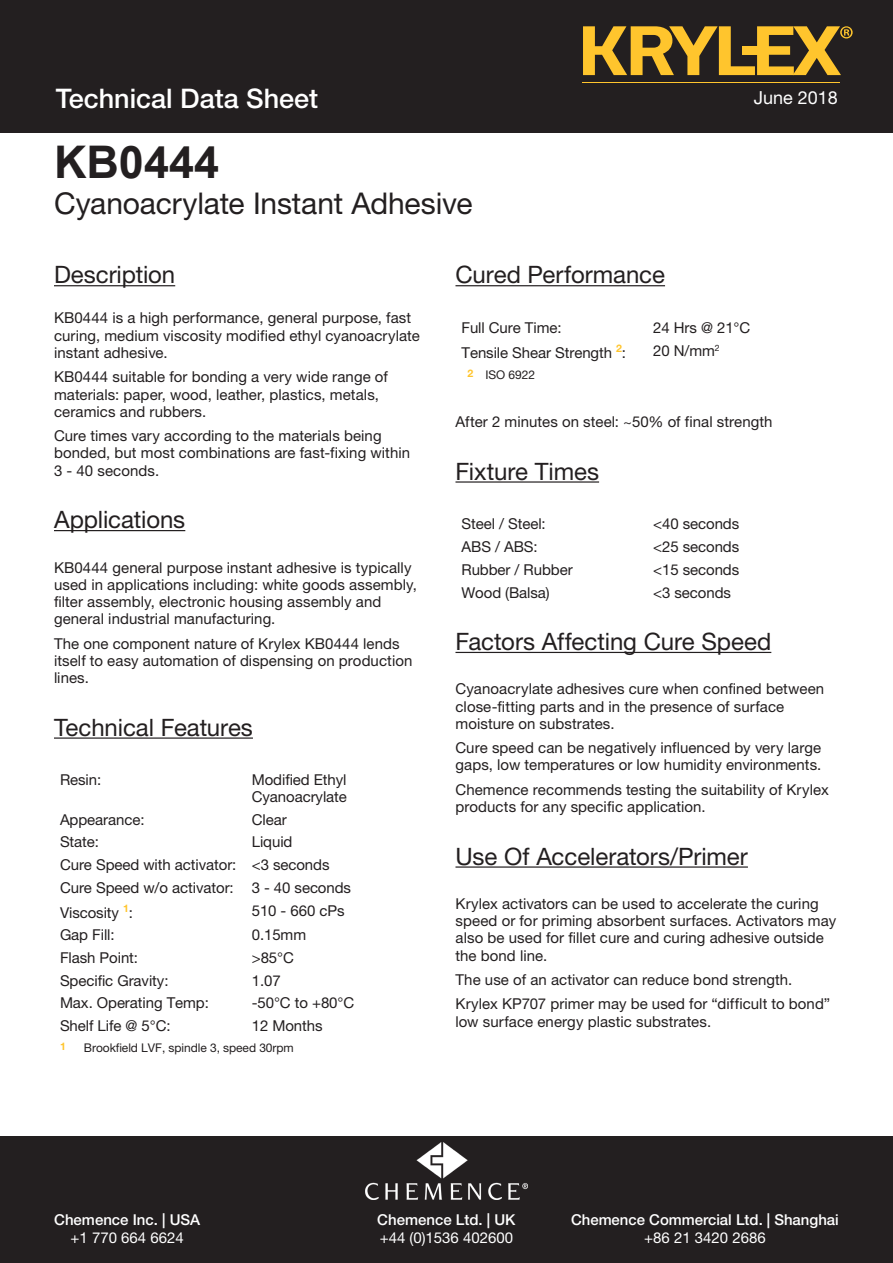
<style>
.page{position:relative;width:893px;height:1263px;background:#fff}
.page>*{position:absolute;margin:0;border:0;box-sizing:border-box;transform-origin:0 0}
.t1{font:700 45px "Arial";color:#231f20}
.t2{font:30px "Helvetica Neue LT Pro";letter-spacing:-.005em;color:#231f20}
.t3{font:500 27px "Helvetica Neue LT Pro";color:#fff}
.Column{font:24px "Helvetica Neue LT Pro";letter-spacing:-.005em;color:#231f20}
.t4{font:18px "Helvetica Neue LT Pro";color:#fff}
.Column-2{font:15px/17.2px "Helvetica Neue LT Pro";letter-spacing:.005em;color:#231f20}
.t5{font:500 15px/18px "Helvetica Neue LT Pro";color:#fff;text-align:center}
.t6{font:15px/18px "Helvetica Neue LT Pro";color:#fff}
.Column-3{font:12px "Helvetica Neue LT Pro";letter-spacing:-.005em;color:#231f20}
.Column-4{font:700 10.5px "Helvetica Neue LT Pro";color:#ffc52d}
.s1{font-weight:400}
.s2{font-weight:500}
</style>
<div class="page">
<div style="left:0;top:0;width:893px;height:132px;background:#231f20"></div>
<svg style="left:583px;top:26px;width:270px;height:49px"></svg>
<div style="left:743px;top:46px;width:18px;height:9px;background:#ffc52d"></div>
<hr style="left:583px;top:83px;width:257px;height:1px;background:#ffc52d">
<div style="left:0;top:1137px;width:893px;height:126px;background:#231f20"></div>
<img style="left:365px;top:1143px;width:162px;height:56px">
<hr style="left:54px;top:285px;width:121px;height:1px;background:#231f20">
<hr style="left:54px;top:530px;width:131px;height:1px;background:#231f20">
<hr style="left:54px;top:737px;width:199px;height:2px;background:#231f20">
<hr style="left:455px;top:285px;width:210px;height:1px;background:#231f20">
<hr style="left:455px;top:481px;width:144px;height:2px;background:#231f20">
<hr style="left:455px;top:652px;width:316px;height:1px;background:#231f20">
<hr style="left:455px;top:866px;width:293px;height:2px;background:#231f20">
<p class="t3" style="left:56px;top:82px;width:264px">Technical Data Sheet</p>
<p class="t1" style="left:54px;top:132px;width:167px">KB0444</p>
<p class="t2" style="left:54px;top:186px;width:420px">Cyanoacrylate Instant Adhesive</p>
<p class="t4" style="left:754px;top:87px;width:86px">June 2018</p>
<p class="Column" style="left:54px;top:260px;width:123px">Description</p>
<p class="Column-2" style="left:54px;top:309px;width:367px">KB0444 is a high performance, general purpose, fast curing, medium viscosity modified ethyl cyanoacrylate instant adhesive.</p>
<p class="Column-2" style="left:54px;top:368px;width:335px">KB0444 suitable for bonding a very wide range of materials: paper, wood, leather, plastics, metals, ceramics and rubbers.</p>
<p class="Column-2" style="left:54px;top:427px;width:358px">Cure times vary according to the materials being bonded, but most combinations are fast-fixing within<br>3 - 40 seconds.</p>
<p class="Column" style="left:54px;top:505px;width:133px">Applications</p>
<p class="Column-2" style="left:54px;top:558px;width:364px">KB0444 general purpose instant adhesive is typically used in applications including: white goods assembly, filter assembly, electronic housing assembly and general industrial manufacturing.</p>
<p class="Column-2" style="left:54px;top:634px;width:360px">The one component nature of Krylex KB0444 lends itself to easy automation of dispensing on production lines.</p>
<p class="Column" style="left:54px;top:713px;width:200px">Technical Features</p>
<p class="Column-2" style="left:60px;top:771px;width:43px">Resin:</p>
<p class="Column-2" style="left:252px;top:772px;width:97px;line-height:16.5px">Modified Ethyl<br>Cyanoacrylate</p>
<p class="Column-2" style="left:60px;top:810px;width:86px">Appearance:</p>
<p class="Column-2" style="left:252px;top:810px;width:36px">Clear</p>
<p class="Column-2" style="left:60px;top:833px;width:41px">State:</p>
<p class="Column-2" style="left:252px;top:833px;width:42px">Liquid</p>
<p class="Column-2" style="left:60px;top:856px;width:178px">Cure Speed with activator:</p>
<p class="Column-2" style="left:252px;top:856px;width:79px">&lt;3 seconds</p>
<p class="Column-2" style="left:60px;top:879px;width:175px">Cure Speed w/o activator:</p>
<p class="Column-2" style="left:252px;top:879px;width:101px">3 - 40 seconds</p>
<p class="Column-2" style="left:60px;top:903px;width:75px">Viscosity <sup>1</sup>:</p>
<p class="Column-2" style="left:252px;top:901px;width:94px">510 - 660 cPs</p>
<p class="Column-2" style="left:60px;top:926px;width:56px">Gap Fill:</p>
<p class="Column-2" style="left:252px;top:926px;width:56px">0.15mm</p>
<p class="Column-2" style="left:60px;top:949px;width:80px">Flash Point:</p>
<p class="Column-2" style="left:252px;top:949px;width:44px">&gt;85°C</p>
<p class="Column-2" style="left:60px;top:971px;width:110px">Specific Gravity:</p>
<p class="Column-2" style="left:252px;top:971px;width:30px">1.07</p>
<p class="Column-2" style="left:60px;top:994px;width:150px">Max. Operating Temp:</p>
<p class="Column-2" style="left:252px;top:994px;width:104px">-50°C to +80°C</p>
<p class="Column-2" style="left:60px;top:1017px;width:112px">Shelf Life @ 5°C:</p>
<p class="Column-2" style="left:252px;top:1017px;width:72px">12 Months</p>
<p class="Column-4" style="left:60px;top:1040px;width:7px">1</p>
<p class="Column-3" style="left:84px;top:1040px;width:211px">Brookfield LVF, spindle 3, speed 30rpm</p>
<p class="Column" style="left:455px;top:260px;width:211px">Cured Performance</p>
<p class="Column-2" style="left:461px;top:319px;width:102px">Full Cure Time:</p>
<p class="Column-2" style="left:653px;top:319px;width:99px">24 Hrs @ 21°C</p>
<p class="Column-2" style="left:461px;top:344px;width:166px">Tensile Shear Strength <sup>2</sup>:</p>
<p class="Column-2" style="left:653px;top:342px;width:68px">20 N/mm<sup>2</sup></p>
<p class="Column-4" style="left:468px;top:367px;width:7px">2</p>
<p class="Column-3" style="left:485px;top:367px;width:51px">ISO 6922</p>
<p class="Column-2" style="left:455px;top:413px;width:319px">After 2 minutes on steel: ~50% of final strength</p>
<p class="Column" style="left:455px;top:457px;width:145px">Fixture Times</p>
<p class="Column-2" style="left:461px;top:515px;width:86px">Steel / Steel:</p>
<p class="Column-2" style="left:653px;top:515px;width:88px">&lt;40 seconds</p>
<p class="Column-2" style="left:461px;top:538px;width:78px">ABS / ABS:</p>
<p class="Column-2" style="left:653px;top:538px;width:88px">&lt;25 seconds</p>
<p class="Column-2" style="left:461px;top:561px;width:113px">Rubber / Rubber</p>
<p class="Column-2" style="left:653px;top:561px;width:88px">&lt;15 seconds</p>
<p class="Column-2" style="left:461px;top:583px;width:90px">Wood (Balsa)</p>
<p class="Column-2" style="left:653px;top:583px;width:79px">&lt;3 seconds</p>
<p class="Column" style="left:455px;top:627px;width:317px">Factors Affecting Cure Speed</p>
<p class="Column-2" style="left:455px;top:680px;width:370px">Cyanoacrylate adhesives cure when confined between close-fitting parts and in the presence of surface moisture on substrates.</p>
<p class="Column-2" style="left:455px;top:739px;width:367px">Cure speed can be negatively influenced by very large gaps, low temperatures or low humidity environments.</p>
<p class="Column-2" style="left:455px;top:781px;width:375px">Chemence recommends testing the suitability of Krylex products for any specific application.</p>
<p class="Column" style="left:455px;top:842px;width:294px">Use Of Accelerators/Primer</p>
<p class="Column-2" style="left:455px;top:895px;width:382px">Krylex activators can be used to accelerate the curing speed or for priming absorbent surfaces. Activators may also be used for fillet cure and curing adhesive outside the bond line.</p>
<p class="Column-2" style="left:455px;top:971px;width:338px">The use of an activator can reduce bond strength.</p>
<p class="Column-2" style="left:455px;top:995px;width:376px">Krylex KP707 primer may be used for “difficult to bond” low surface energy plastic substrates.</p>
<p class="t5" style="left:54px;top:1211px;width:148px">Chemence Inc. | USA <span class="s1">+1 770 664 6624</span></p>
<p class="t6" style="left:377px;top:1211px;width:140px"><span class="s2">Chemence Ltd. | UK </span>+44 (0)1536 402600</p>
<p class="t5" style="left:571px;top:1211px;width:269px">Chemence Commercial Ltd. | Shanghai <span class="s1">+86 21 3420 2686</span></p>
</div>
